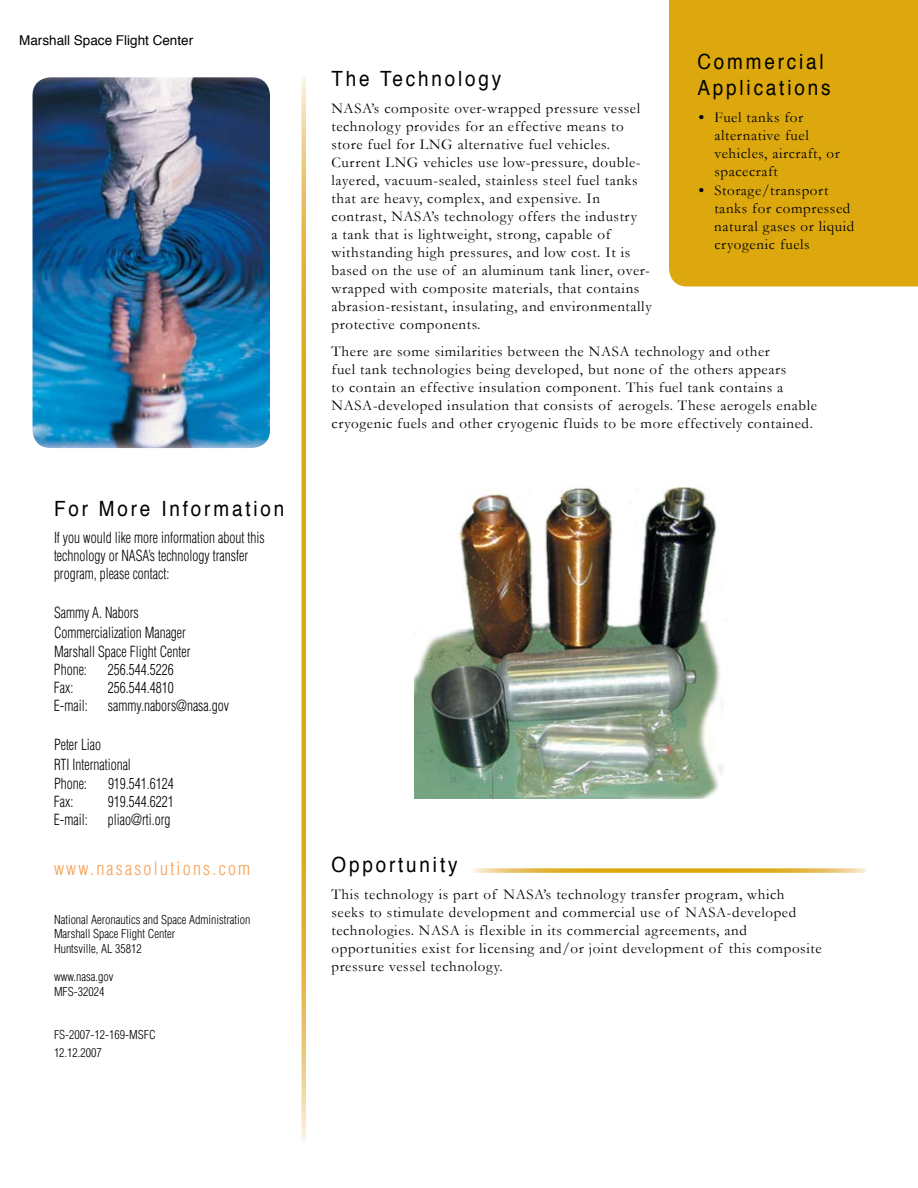
<style>
.page{position:relative;width:918px;height:1188px;background:#fff}
.page>*{position:absolute;margin:0;border:0;box-sizing:border-box;transform-origin:0 0}
.t1{font:21px/25.2px "Helvetica";letter-spacing:.15em;color:#000;scale:.9 1}
.t2{font:300 condensed 18px "Helvetica";letter-spacing:.125em;color:#f89e53}
.t3{font:15px/18px "Garamond";letter-spacing:.04em;color:#000}
.t4{font:300 condensed 15px/19.5px "Helvetica";color:#000;scale:.9 1}
.t5{font:13.5px "Helvetica";color:#000}
.t6{font:300 condensed 12px/14.4px "Helvetica";color:#000}
.s1{font-weight:700}
</style>
<div class="page">
<img style="left:33px;top:77px;width:237px;height:371px;border-radius:18px">
<svg style="left:302px;top:78px;width:4px;height:1064px;background:#e2b53b"></svg>
<div style="left:669px;top:0;width:249px;height:286px;background:#dca80e"></div>
<svg style="left:473px;top:868px;width:392px;height:5px;background:#e4bc4e"></svg>
<img style="left:414px;top:488px;width:309px;height:311px">
<p class="t5" style="left:19px;top:29px;width:176px">Marshall Space Flight Center</p>
<h1 class="t1" style="left:54px;top:496px;width:257px">For More Information</h1>
<p class="t4" style="left:54px;top:529px;width:236px;line-height:18px">If you would like more information about this technology or NASA’s technology transfer program, please contact:</p>
<p class="t4" style="left:54px;top:603px;width:153px">Sammy A. Nabors<br>Commercialization Manager<br>Marshall Space Flight Center</p>
<p class="t4" style="left:54px;top:660px;width:38px">Phone:</p>
<p class="t4" style="left:108px;top:660px;width:75px">256.544.5226</p>
<p class="t4" style="left:54px;top:678px;width:23px">Fax:</p>
<p class="t4" style="left:108px;top:678px;width:75px">256.544.4810</p>
<p class="t4" style="left:54px;top:696px;width:39px">E-mail:</p>
<p class="t4" style="left:108px;top:696px;width:136px">sammy.nabors@nasa.gov</p>
<p class="t4" style="left:54px;top:735px;width:87px">Peter Liao<br>RTI International<br>Phone:</p>
<p class="t4" style="left:108px;top:774px;width:75px">919.541.6124</p>
<p class="t4" style="left:54px;top:792px;width:23px">Fax:</p>
<p class="t4" style="left:108px;top:792px;width:75px">919.544.6221</p>
<p class="t4" style="left:54px;top:810px;width:39px">E-mail:</p>
<p class="t4" style="left:108px;top:810px;width:71px">pliao@rti.org</p>
<p class="t2" style="left:54px;top:857px;width:198px">www.nasasolutions.com</p>
<p class="t6" style="left:54px;top:912px;width:198px">National Aeronautics and Space Administration<br>Marshall Space Flight Center<br>Huntsville, AL 35812</p>
<p class="t6" style="left:54px;top:970px;width:61px">www.nasa.gov<br>MFS-32024</p>
<p class="t6" style="left:54px;top:1025px;width:103px;line-height:18px">FS-2007-12-169-MSFC<br>12.12.2007</p>
<h1 class="t1" style="left:698px;top:49px;width:149px">Commercial<br>Applications</h1>
<p class="t3" style="left:714px;top:108px;width:127px;text-indent:-16px"><span class="s1">•</span> Fuel tanks for alternative fuel vehicles, aircraft, or spacecraft</p>
<p class="t3" style="left:714px;top:181px;width:141px;text-indent:-16px"><span class="s1">•</span> Storage/transport tanks for compressed natural gases or liquid cryogenic fuels</p>
<h1 class="t1" style="left:332px;top:65px;width:190px">The Technology</h1>
<p class="t3" style="left:331px;top:99px;width:322px">NASA’s composite over-wrapped pressure vessel technology provides for an effective means to store fuel for LNG alternative fuel vehicles.<br>Current LNG vehicles use low-pressure, double&shy;layered, vacuum-sealed, stainless steel fuel tanks that are heavy, complex, and expensive. In contrast, NASA’s technology offers the industry<br>a tank that is lightweight, strong, capable of withstanding high pressures, and low cost. It is based on the use of an aluminum tank liner, over&shy;wrapped with composite materials, that contains abrasion-resistant, insulating, and environmentally protective components.</p>
<p class="t3" style="left:332px;top:342px;width:487px">There are some similarities between the NASA technology and other<br>fuel tank technologies being developed, but none of the others appears<br>to contain an effective insulation component. This fuel tank contains a NASA-developed insulation that consists of aerogels. These aerogels enable cryogenic fuels and other cryogenic fluids to be more effectively contained.</p>
<h1 class="t1" style="left:332px;top:852px;width:142px">Opportunity</h1>
<p class="t3" style="left:331px;top:885px;width:492px">This technology is part of NASA’s technology transfer program, which<br>seeks to stimulate development and commercial use of NASA-developed technologies. NASA is flexible in its commercial agreements, and opportunities exist for licensing and/or joint development of this composite pressure vessel technology.</p>
</div>
